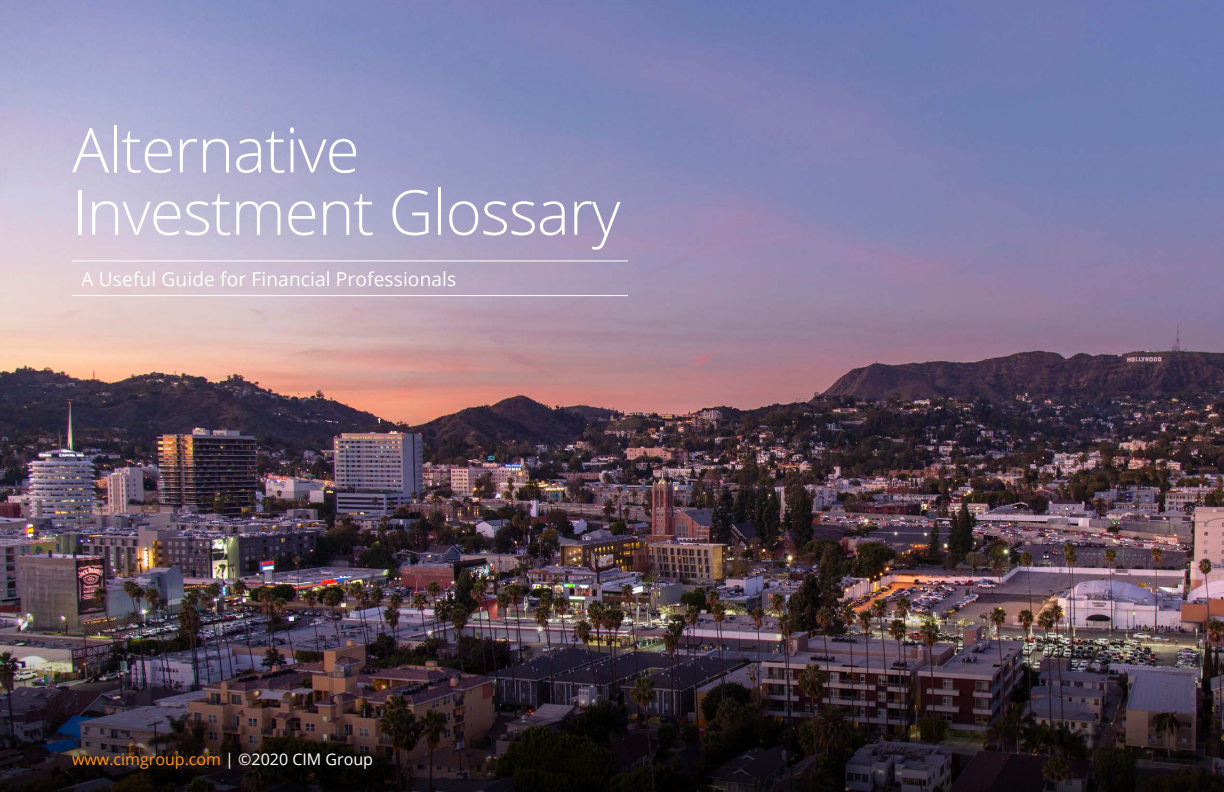
<style>
.page{position:relative;width:1224px;height:792px;background:#fff}
.page>*{position:absolute;margin:0;border:0;box-sizing:border-box;transform-origin:0 0}
.t1{font:300 62px/62.4px "Open Sans";letter-spacing:-.015em;color:#fff}
.t2{font:19.2px "Open Sans";letter-spacing:.005em;color:#fff}
.t3{font:16px "Open Sans";color:#ff9015}
.s1{color:#fff}
</style>
<div class="page">
<img style="left:0;top:0;width:1224px;height:586px">
<img style="left:0;top:586px;width:1224px;height:206px">
<hr style="left:72px;top:261px;width:556px;height:1px;background:#fff">
<hr style="left:72px;top:295px;width:556px;height:1px;background:#fff">
<h1 class="t1" style="left:72px;top:117px;width:550px">Alternative<br>Investment Glossary</h1>
<p class="t2" style="left:82px;top:266px;width:376px">A Useful Guide for Financial Professionals</p>
<p class="t3" style="left:72px;top:748px;width:303px">www.cimgroup.com <span class="s1">| ©2020 CIM Group</span></p>
</div>
